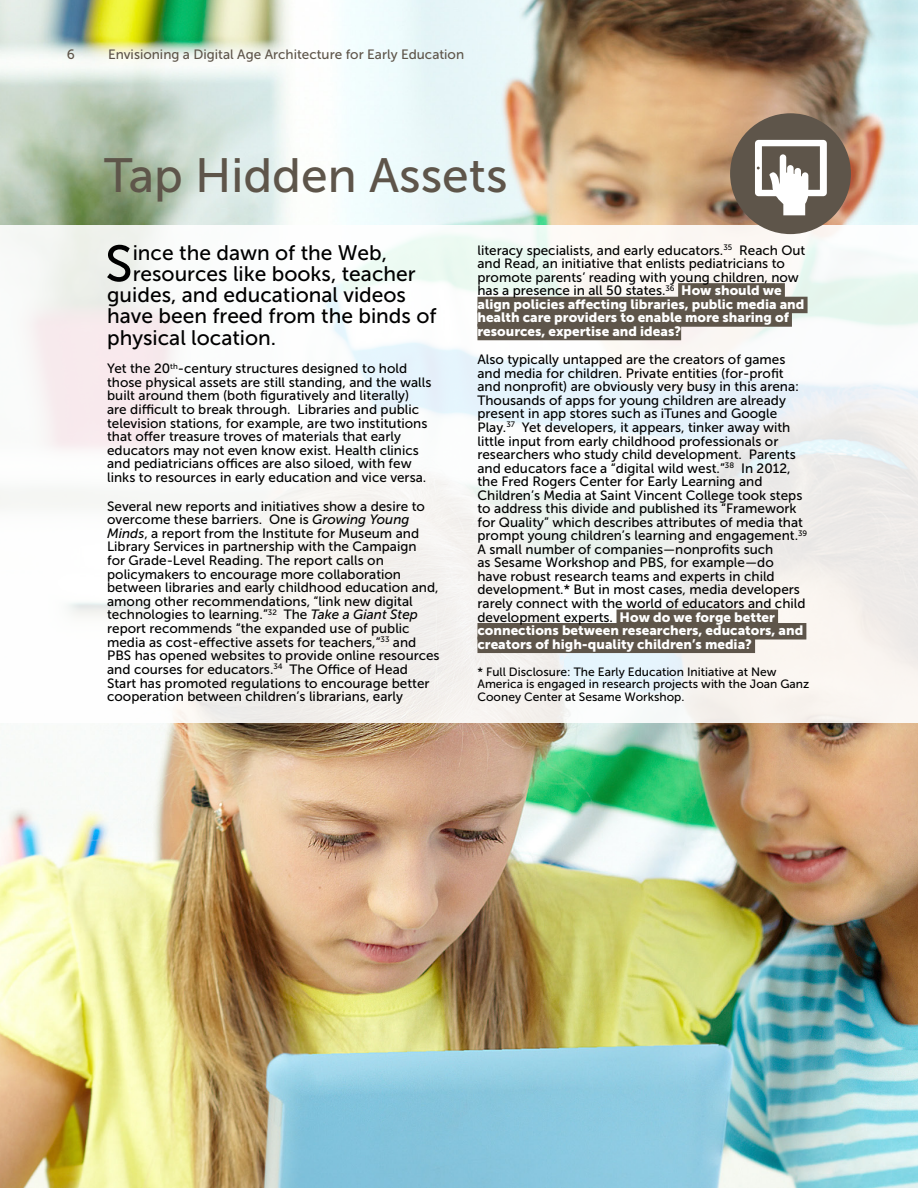
<style>
.page{position:relative;width:918px;height:1188px;background:#fff}
.page>*{position:absolute;margin:0;border:0;box-sizing:border-box;transform-origin:0 0}
.t1{font:50.7px "Museo Sans 500";color:#000}
.t2{font:48px "Museo Sans 500";color:#5e554a}
.t3{font:21px "Museo Sans 500";color:#000}
.t4{font:13.5px/13.6px "Museo Sans 500";color:#000}
.t5{font:13.5px/13.5px "Museo Sans 900";color:#fff}
.t6{font:13.5px "Museo Sans 500";color:#5e554a}
.t7{font:12px/12px "Museo Sans 500";color:#000}
.s1{font-style:italic}
.s2{font-family:"Museo Sans 900";color:#fff}
</style>
<div class="page">
<img style="left:0;top:0;width:918px;height:1188px">
<svg style="left:0;top:225px;width:918px;height:497px;fill:#f8f7f5"></svg>
<div style="left:730px;top:113px;width:121px;height:121px;background:#5e554a;border-radius:50%"></div>
<div style="left:678px;top:283px;width:107px;height:17px;background:#5e554a"></div>
<div style="left:477px;top:297px;width:331px;height:16px;background:#5e554a"></div>
<div style="left:477px;top:310px;width:315px;height:17px;background:#5e554a"></div>
<div style="left:477px;top:324px;width:204px;height:16px;background:#5e554a"></div>
<div style="left:617px;top:609px;width:161px;height:17px;background:#5e554a"></div>
<div style="left:477px;top:623px;width:329px;height:17px;background:#5e554a"></div>
<div style="left:477px;top:637px;width:278px;height:16px;background:#5e554a"></div>
<svg style="left:755px;top:140px;width:72px;height:75px"></svg>
<p class="t6" style="left:67px;top:47px;width:10px">6</p>
<p class="t6" style="left:108px;top:47px;width:358px">Envisioning a Digital Age Architecture for Early Education</p>
<h2 class="t2" style="left:104px;top:149px;width:405px">Tap Hidden Assets</h2>
<h1 class="t1" style="left:105px;top:236px;width:29px">S</h1>
<h3 class="t3" style="left:133px;top:241px;width:256px">ince the dawn of the Web,</h3>
<h3 class="t3" style="left:133px;top:262px;width:284px">resources like books, teacher</h3>
<h3 class="t3" style="left:107px;top:284px;width:300px">guides, and educational videos</h3>
<h3 class="t3" style="left:107px;top:305px;width:331px">have been freed from the binds of</h3>
<h3 class="t3" style="left:107px;top:326px;width:171px">physical location.</h3>
<p class="t4" style="left:107px;top:362px;width:326px">Yet the 20<sup>th</sup>-century structures designed to hold those physical assets are still standing, and the walls built around them (both figuratively and literally) are difficult to break through. Libraries and public television stations, for example, are two institutions that offer treasure troves of materials that early educators may not even know exist. Health clinics and pediatricians offices are also siloed, with few links to resources in early education and vice versa.</p>
<p class="t4" style="left:107px;top:499px;width:334px">Several new reports and initiatives show a desire to overcome these barriers. One is <span class="s1">Growing Young Minds</span>, a report from the Institute for Museum and Library Services in partnership with the Campaign<br>for Grade-Level Reading. The report calls on policymakers to encourage more collaboration between libraries and early childhood education and, among other recommendations, “link new digital technologies to learning.”<sup>32</sup> The <span class="s1">Take a Giant Step </span>report recommends “the expanded use of public media as cost-effective assets for teachers,”<sup>33</sup> and PBS has opened websites to provide online resources and courses for educators.<sup>34</sup> The Office of Head Start has promoted regulations to encourage better cooperation between children’s librarians, early</p>
<p class="t4" style="left:477px;top:243px;width:329px">literacy specialists, and early educators.<sup>35</sup> Reach Out and Read, an initiative that enlists pediatricians to promote parents’ reading with young children, now has a presence in all 50 states.<sup>36</sup> <span class="s2">How should we</span></p>
<p class="t5" style="left:477px;top:297px;width:328px">align policies affecting libraries, public media and health care providers to enable more sharing of resources, expertise and ideas?</p>
<p class="t4" style="left:477px;top:353px;width:331px">Also typically untapped are the creators of games and media for children. Private entities (for-profit and nonprofit) are obviously very busy in this arena:<br>Thousands of apps for young children are already present in app stores such as iTunes and Google Play.<sup>37</sup> Yet developers, it appears, tinker away with little input from early childhood professionals or researchers who study child development. Parents and educators face a “digital wild west.”<sup>38</sup> In 2012, the Fred Rogers Center for Early Learning and Children’s Media at Saint Vincent College took steps to address this divide and published its “Framework for Quality” which describes attributes of media that prompt young children’s learning and engagement.<sup>39<br></sup>A small number of companies—nonprofits such<br>as Sesame Workshop and PBS, for example—do<br>have robust research teams and experts in child development.* But in most cases, media developers rarely connect with the world of educators and child development experts. <span class="s2">How do we forge better</span></p>
<p class="t5" style="left:477px;top:624px;width:327px">connections between researchers, educators, and creators of high-quality children’s media?</p>
<p class="t7" style="left:477px;top:665px;width:333px">* Full Disclosure: The Early Education Initiative at New<br>America is engaged in research projects with the Joan Ganz</p>
<p class="t7" style="left:477px;top:691px;width:208px">Cooney Center at Sesame Workshop.</p>
</div>
